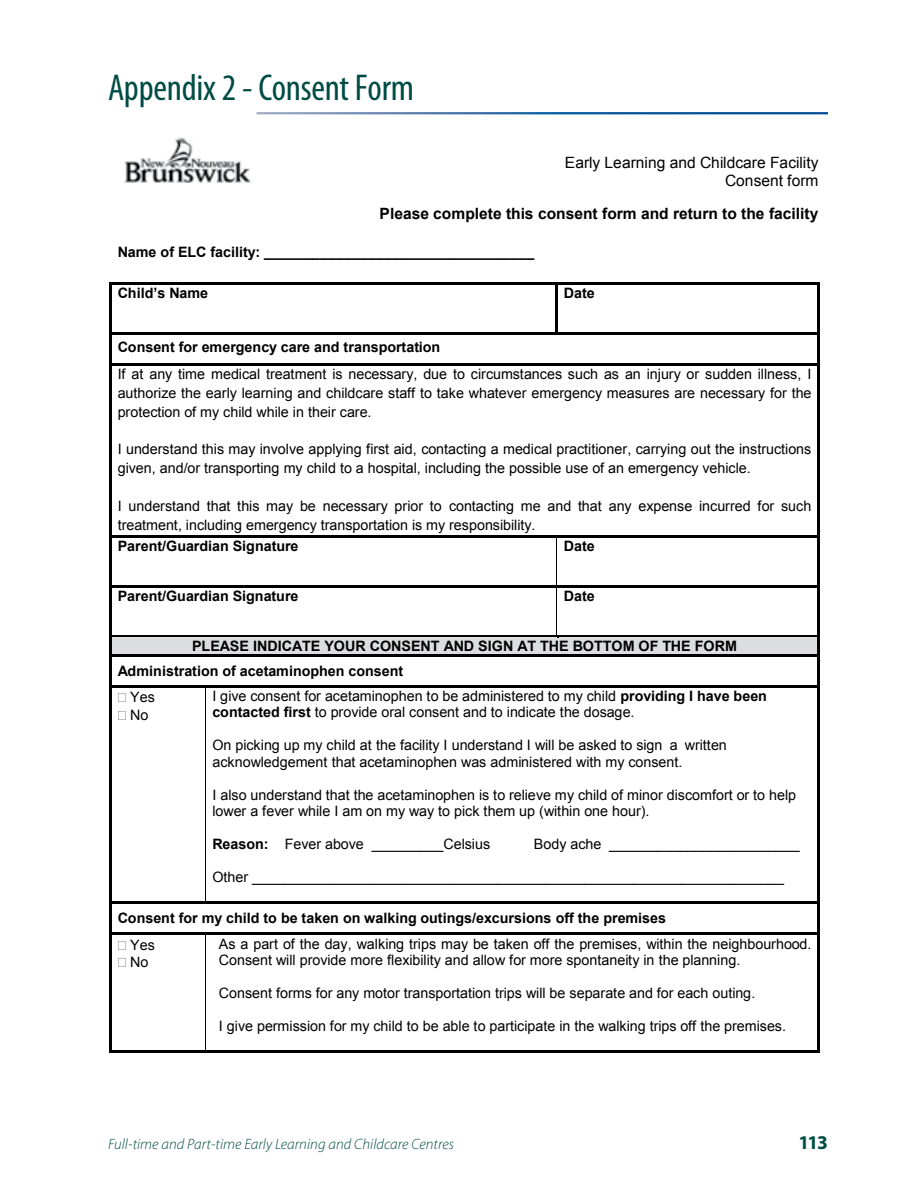
<style>
.page{position:relative;width:918px;height:1188px;background:#fff}
.page>*{position:absolute;margin:0;border:0;box-sizing:border-box;transform-origin:0 0}
.t1{font:condensed 37.5px "Myriad Pro";letter-spacing:-.005em;color:#004c45}
.t2{font:700 19.5px "Myriad Pro";color:#004c45}
.t3{font:700 15.6px "Arial";color:#000}
.t4{font:15.6px/18px "Arial";color:#000;text-align:right}
.t5{font:italic 300 15px "Myriad Pro";letter-spacing:.005em;color:#004c45}
.t6{font:14.25px/18.9px "Arial";color:#000}
.t7{font:700 14.25px/25px "Arial";color:#000}
.t8{font:700 14.25px "Arial";color:#000}
.s1{font-weight:700}
</style>
<div class="page">
<hr style="left:112px;top:282px;width:443px;height:3px;background:#000">
<hr style="left:558px;top:282px;width:259px;height:3px;background:#000">
<hr style="left:109px;top:285px;width:3px;height:47px;background:#000">
<hr style="left:555px;top:285px;width:3px;height:47px;background:#000">
<hr style="left:817px;top:285px;width:3px;height:47px;background:#000">
<hr style="left:112px;top:332px;width:443px;height:2px;background:#000">
<hr style="left:558px;top:332px;width:259px;height:2px;background:#000">
<hr style="left:109px;top:335px;width:3px;height:28px;background:#000">
<hr style="left:817px;top:335px;width:3px;height:28px;background:#000">
<hr style="left:112px;top:363px;width:705px;height:2px;background:#000">
<hr style="left:109px;top:366px;width:3px;height:170px;background:#000">
<hr style="left:817px;top:366px;width:3px;height:170px;background:#000">
<hr style="left:112px;top:536px;width:445px;height:2px;background:#000">
<hr style="left:559px;top:536px;width:258px;height:2px;background:#000">
<hr style="left:109px;top:538px;width:3px;height:47px;background:#000">
<hr style="left:557px;top:538px;width:1px;height:47px;background:#000">
<hr style="left:817px;top:538px;width:3px;height:47px;background:#000">
<hr style="left:112px;top:585px;width:445px;height:3px;background:#000">
<hr style="left:559px;top:585px;width:258px;height:3px;background:#000">
<hr style="left:109px;top:588px;width:3px;height:47px;background:#000">
<hr style="left:557px;top:588px;width:1px;height:47px;background:#000">
<hr style="left:817px;top:588px;width:3px;height:47px;background:#000">
<div style="left:118px;top:638px;width:693px;height:16px;background:#dcddde"></div>
<hr style="left:112px;top:635px;width:445px;height:3px;background:#000">
<hr style="left:112px;top:638px;width:445px;height:1px;background:#dcddde">
<hr style="left:559px;top:635px;width:258px;height:3px;background:#000">
<hr style="left:559px;top:638px;width:258px;height:1px;background:#dcddde">
<hr style="left:109px;top:638px;width:3px;height:16px;background:#000">
<hr style="left:817px;top:638px;width:3px;height:16px;background:#000">
<hr style="left:112px;top:654px;width:705px;height:3px;background:#000">
<hr style="left:109px;top:657px;width:3px;height:28px;background:#000">
<hr style="left:817px;top:657px;width:3px;height:28px;background:#000">
<hr style="left:112px;top:685px;width:93px;height:3px;background:#000">
<hr style="left:208px;top:685px;width:609px;height:3px;background:#000">
<hr style="left:109px;top:688px;width:3px;height:213px;background:#000">
<hr style="left:205px;top:688px;width:1px;height:213px;background:#000">
<hr style="left:817px;top:688px;width:3px;height:213px;background:#000">
<hr style="left:112px;top:901px;width:93px;height:3px;background:#000">
<hr style="left:208px;top:901px;width:609px;height:3px;background:#000">
<hr style="left:109px;top:904px;width:3px;height:28px;background:#000">
<hr style="left:817px;top:904px;width:3px;height:28px;background:#000">
<hr style="left:112px;top:932px;width:93px;height:3px;background:#000">
<hr style="left:208px;top:932px;width:609px;height:3px;background:#000">
<hr style="left:109px;top:935px;width:3px;height:115px;background:#000">
<hr style="left:112px;top:1050px;width:93px;height:3px;background:#000">
<hr style="left:205px;top:935px;width:1px;height:115px;background:#000">
<hr style="left:208px;top:1050px;width:609px;height:3px;background:#000">
<hr style="left:817px;top:935px;width:3px;height:115px;background:#000">
<img style="left:124px;top:137px;width:127px;height:46px">
<h1 class="t1" style="left:108px;top:67px;width:308px">Appendix 2 - Consent Form</h1>
<p class="t4" style="left:565px;top:153px;width:255px">Early Learning and Childcare Facility<br>Consent form</p>
<p class="t3" style="left:380px;top:204px;width:440px">Please complete this consent form and return to the facility</p>
<p class="t7" style="left:118px;top:240px;width:418px">Name of ELC facility: __________________________________</p>
<p class="t8" style="left:118px;top:284px;width:92px">Child’s Name</p>
<p class="t7" style="left:564px;top:281px;width:32px">Date</p>
<p class="t7" style="left:118px;top:335px;width:324px">Consent for emergency care and transportation</p>
<p class="t6" style="left:118px;top:365px;width:695px;text-align:justify">If at any time medical treatment is necessary, due to circumstances such as an injury or sudden illness, I authorize the early learning and childcare staff to take whatever emergency measures are necessary for the protection of my child while in their care.</p>
<p class="t6" style="left:118px;top:440px;width:695px">I understand this may involve applying first aid, contacting a medical practitioner, carrying out the instructions given, and/or transporting my child to a hospital, including the possible use of an emergency vehicle.</p>
<p class="t6" style="left:118px;top:497px;width:695px">I understand that this may be necessary prior to contacting me and that any expense incurred for such treatment, including emergency transportation is my responsibility.</p>
<p class="t7" style="left:118px;top:534px;width:182px">Parent/Guardian Signature</p>
<p class="t7" style="left:564px;top:534px;width:32px">Date</p>
<p class="t7" style="left:118px;top:584px;width:182px">Parent/Guardian Signature</p>
<p class="t7" style="left:564px;top:584px;width:32px">Date</p>
<p class="t7" style="left:118px;top:634px;width:621px;text-indent:74px">PLEASE INDICATE YOUR CONSENT AND SIGN AT THE BOTTOM OF THE FORM<br>Administration of acetaminophen consent</p>
<p class="t6" style="left:130px;top:689px;width:26px;line-height:17.4px">Yes<br>No</p>
<p class="t6" style="left:212px;top:688px;width:556px;line-height:16.4px">I give consent for acetaminophen to be administered to my child <span class="s1">providing I have been contacted first</span> to provide oral consent and to indicate the dosage.</p>
<p class="t6" style="left:212px;top:737px;width:516px;line-height:16.4px">On picking up my child at the facility I understand I will be asked to sign a written acknowledgement that acetaminophen was administered with my consent.</p>
<p class="t6" style="left:212px;top:786px;width:585px;line-height:16.5px">I also understand that the acetaminophen is to relieve my child of minor discomfort or to help lower a fever while I am on my way to pick them up (within one hour).</p>
<p class="t6" style="left:212px;top:834px;width:279px"><span class="s1">Reason:</span> Fever above _________Celsius</p>
<p class="t6" style="left:534px;top:834px;width:267px">Body ache ________________________</p>
<p class="t6" style="left:212px;top:867px;width:573px">Other ___________________________________________________________________</p>
<p class="t7" style="left:118px;top:906px;width:550px">Consent for my child to be taken on walking outings/excursions off the premises</p>
<p class="t6" style="left:130px;top:936px;width:26px;line-height:17.4px">Yes<br>No</p>
<p class="t6" style="left:219px;top:935px;width:594px;line-height:16.4px">As a part of the day, walking trips may be taken off the premises, within the neighbourhood.<br>Consent will provide more flexibility and allow for more spontaneity in the planning.</p>
<p class="t6" style="left:219px;top:983px;width:538px">Consent forms for any motor transportation trips will be separate and for each outing.</p>
<p class="t6" style="left:219px;top:1016px;width:569px">I give permission for my child to be able to participate in the walking trips off the premises.</p>
<p class="t5" style="left:108px;top:1135px;width:347px">Full-time and Part-time Early Learning and Childcare Centres</p>
<h2 class="t2" style="left:799px;top:1129px;width:31px">113</h2>
</div>
